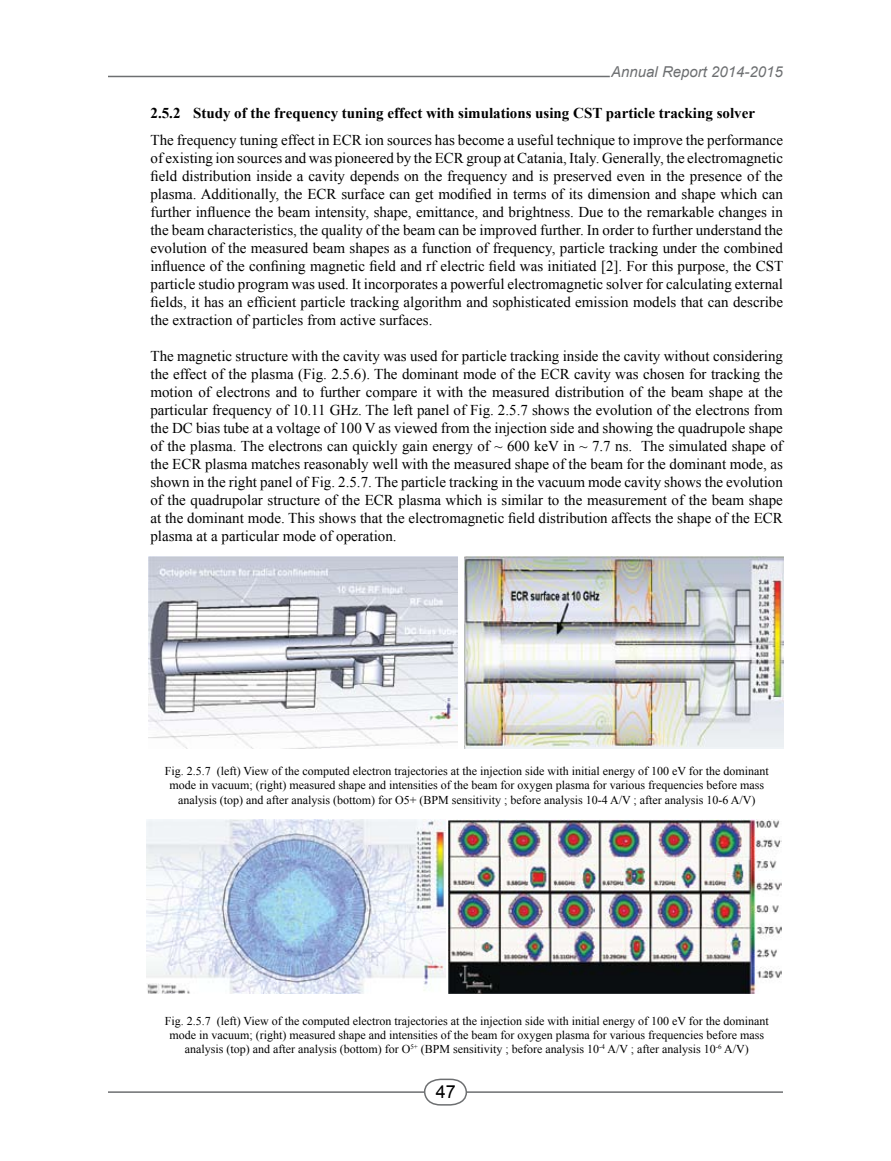
<style>
.page{position:relative;width:891px;height:1161px;background:#fff}
.page>*{position:absolute;margin:0;border:0;box-sizing:border-box;transform-origin:0 0}
.t1{font:18px "Arial";color:#000}
.t2{font:15px/18px "Times New Roman";color:#000;text-align:justify}
.t3{font:700 15px "Times New Roman";color:#000}
.t4{font:italic 15px "Arial";color:#6d6f71}
.t5{font:12px/14.4px "Times New Roman";color:#000;text-align:center}
</style>
<div class="page">
<hr style="left:108px;top:76px;width:502px;height:1px;background:#6d6f71">
<hr style="left:108px;top:1091px;width:675px;height:2px;background:#6d6f71">
<svg style="left:423px;top:1078px;width:45px;height:28px"></svg>
<img style="left:148px;top:557px;width:309px;height:192px">
<img style="left:464px;top:557px;width:320px;height:192px">
<img style="left:146px;top:819px;width:299px;height:175px">
<img style="left:448px;top:819px;width:334px;height:175px">
<p class="t4" style="left:611px;top:62px;width:173px">Annual Report 2014-2015</p>
<p class="t3" style="left:151px;top:103px;width:606px">2.5.2 Study of the frequency tuning effect with simulations using CST particle tracking solver</p>
<p class="t2" style="left:150px;top:130px;width:634px">The frequency tuning effect in ECR ion sources has become a useful technique to improve the performance of existing ion sources and was pioneered by the ECR group at Catania, Italy. Generally, the electromagnetic field distribution inside a cavity depends on the frequency and is preserved even in the presence of the plasma. Additionally, the ECR surface can get modified in terms of its dimension and shape which can further influence the beam intensity, shape, emittance, and brightness. Due to the remarkable changes in the beam characteristics, the quality of the beam can be improved further. In order to further understand the evolution of the measured beam shapes as a function of frequency, particle tracking under the combined influence of the confining magnetic field and rf electric field was initiated [2]. For this purpose, the CST particle studio program was used. It incorporates a powerful electromagnetic solver for calculating external fields, it has an efficient particle tracking algorithm and sophisticated emission models that can describe the extraction of particles from active surfaces.</p>
<p class="t2" style="left:150px;top:346px;width:634px">The magnetic structure with the cavity was used for particle tracking inside the cavity without considering the effect of the plasma (Fig. 2.5.6). The dominant mode of the ECR cavity was chosen for tracking the motion of electrons and to further compare it with the measured distribution of the beam shape at the particular frequency of 10.11 GHz. The left panel of Fig. 2.5.7 shows the evolution of the electrons from the DC bias tube at a voltage of 100 V as viewed from the injection side and showing the quadrupole shape of the plasma. The electrons can quickly gain energy of ~ 600 keV in ~ 7.7 ns. The simulated shape of the ECR plasma matches reasonably well with the measured shape of the beam for the dominant mode, as shown in the right panel of Fig. 2.5.7. The particle tracking in the vacuum mode cavity shows the evolution of the quadrupolar structure of the ECR plasma which is similar to the measurement of the beam shape at the dominant mode. This shows that the electromagnetic field distribution affects the shape of the ECR plasma at a particular mode of operation.</p>
<p class="t5" style="left:165px;top:764px;width:606px">Fig. 2.5.7 (left) View of the computed electron trajectories at the injection side with initial energy of 100 eV for the dominant mode in vacuum; (right) measured shape and intensities of the beam for oxygen plasma for various frequencies before mass analysis (top) and after analysis (bottom) for O5+ (BPM sensitivity ; before analysis 10-4 A/V ; after analysis 10-6 A/V)</p>
<p class="t5" style="left:165px;top:1013px;width:606px">Fig. 2.5.7 (left) View of the computed electron trajectories at the injection side with initial energy of 100 eV for the dominant mode in vacuum; (right) measured shape and intensities of the beam for oxygen plasma for various frequencies before mass analysis (top) and after analysis (bottom) for O<sup>5+</sup> (BPM sensitivity ; before analysis 10<sup>-4</sup> A/V ; after analysis 10<sup>-6</sup> A/V)</p>
<p class="t1" style="left:436px;top:1080px;width:22px">47</p>
</div>
